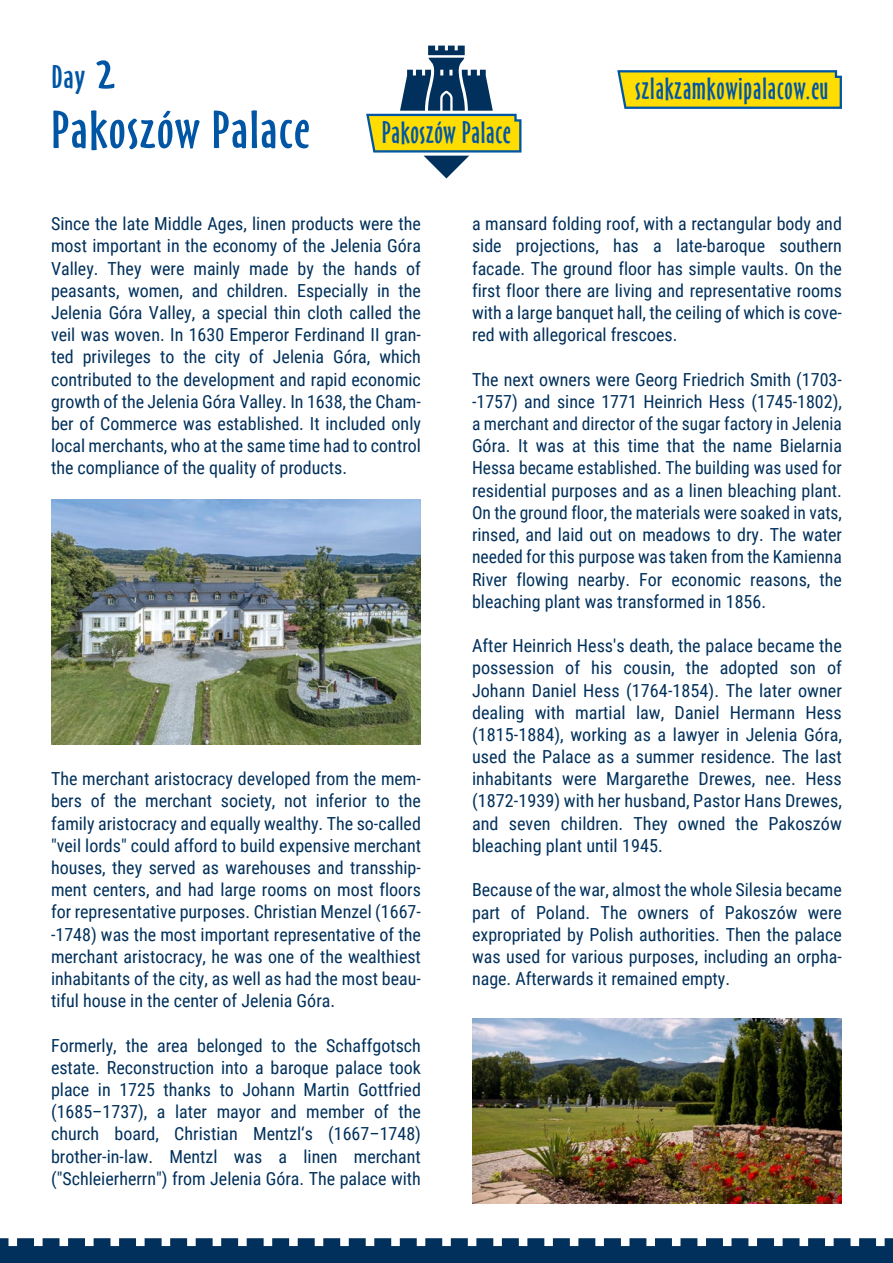
<style>
.page{position:relative;width:893px;height:1263px;background:#fff}
.page>*{position:absolute;margin:0;border:0;box-sizing:border-box;transform-origin:0 0}
.t1{font:49.5px "Oz Handicraft BT";letter-spacing:.02em;color:#0056a4;scale:1.2 1}
.t2{font:30px "Oz Handicraft BT";color:#0056a4;scale:1.2 1}
.t3{font:28.8px "Oz Handicraft BT";letter-spacing:.02em;color:#0056a4}
.t4{font:28.65px "Oz Handicraft BT";letter-spacing:.03em;color:#0056a4}
.t5{font:18px/22.2px "Roboto Condensed";color:#00305b;text-align:justify}
.s1{font-size:49.5px}
</style>
<div class="page">
<svg style="left:617px;top:70px;width:225px;height:39px;background:#dccb1c"></svg>
<svg style="left:0;top:1238px;width:893px;height:25px;background:#1d476d"></svg>
<svg style="left:366px;top:45px;width:156px;height:134px"></svg>
<img style="left:51px;top:499px;width:370px;height:246px">
<img style="left:472px;top:1019px;width:370px;height:184px">
<h2 class="t2" style="left:51px;top:58px;width:54px">Day <span class="s1">2</span></h2>
<h1 class="t1" style="left:51px;top:97px;width:217px">Pakoszów Palace</h1>
<h3 class="t3" style="left:382px;top:114px;width:131px">Pakoszów Palace</h3>
<h3 class="t4" style="left:635px;top:70px;width:195px">szlakzamkowipalacow.eu</h3>
<p class="t5" style="left:51px;top:212px;width:371px">Since the late Middle Ages, linen products were the most important in the economy of the Jelenia Góra Valley. They were mainly made by the hands of peasants, women, and children. Especially in the Jelenia Góra Valley, a special thin cloth called the veil was woven. In 1630 Emperor Ferdinand II gran&shy;ted privileges to the city of Jelenia Góra, which contributed to the development and rapid economic growth of the Jelenia Góra Valley. In 1638, the Cham&shy;ber of Commerce was established. It included only local merchants, who at the same time had to control the compliance of the quality of products.</p>
<p class="t5" style="left:51px;top:767px;width:372px">The merchant aristocracy developed from the mem&shy;bers of the merchant society, not inferior to the family aristocracy and equally wealthy. The so-called "veil lords" could afford to build expensive merchant houses, they served as warehouses and transship&shy;ment centers, and had large rooms on most floors for representative purposes. Christian Menzel (1667- -1748) was the most important representative of the merchant aristocracy, he was one of the wealthiest inhabitants of the city, as well as had the most beau&shy;tiful house in the center of Jelenia Góra.</p>
<p class="t5" style="left:51px;top:1033px;width:371px">Formerly, the area belonged to the Schaffgotsch estate. Reconstruction into a baroque palace took place in 1725 thanks to Johann Martin Gottfried (1685–1737), a later mayor and member of the church board, Christian Mentzl‘s (1667–1748) brother-in-law. Mentzl was a linen merchant ("Schleierherrn") from Jelenia Góra. The palace with</p>
<p class="t5" style="left:472px;top:212px;width:371px">a mansard folding roof, with a rectangular body and side projections, has a late-baroque southern facade. The ground floor has simple vaults. On the first floor there are living and representative rooms with a large banquet hall, the ceiling of which is cove&shy;red with allegorical frescoes.</p>
<p class="t5" style="left:472px;top:367px;width:371px">The next owners were Georg Friedrich Smith (1703- -1757) and since 1771 Heinrich Hess (1745-1802), a merchant and director of the sugar factory in Jelenia Góra. It was at this time that the name Bielarnia Hessa became established. The building was used for residential purposes and as a linen bleaching plant.<br>On the ground floor, the materials were soaked in vats, rinsed, and laid out on meadows to dry. The water needed for this purpose was taken from the Kamienna River flowing nearby. For economic reasons, the bleaching plant was transformed in 1856.</p>
<p class="t5" style="left:472px;top:634px;width:371px">After Heinrich Hess's death, the palace became the possession of his cousin, the adopted son of Johann Daniel Hess (1764-1854). The later owner dealing with martial law, Daniel Hermann Hess (1815-1884), working as a lawyer in Jelenia Góra, used the Palace as a summer residence. The last inhabitants were Margarethe Drewes, nee. Hess (1872-1939) with her husband, Pastor Hans Drewes, and seven children. They owned the Pakoszów bleaching plant until 1945.</p>
<p class="t5" style="left:472px;top:878px;width:371px">Because of the war, almost the whole Silesia became part of Poland. The owners of Pakoszów were expropriated by Polish authorities. Then the palace was used for various purposes, including an orpha&shy;nage. Afterwards it remained empty.</p>
</div>
